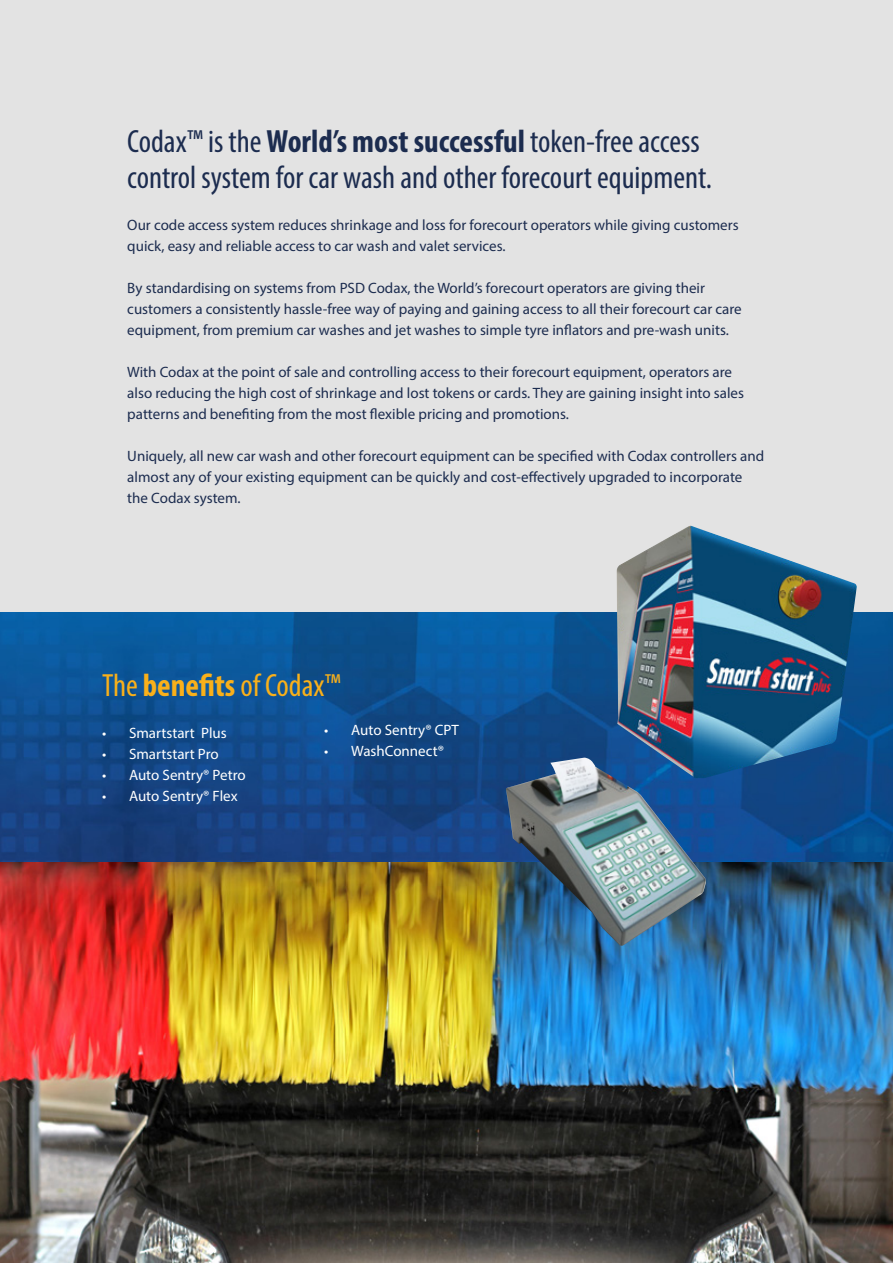
<style>
.page{position:relative;width:893px;height:1263px;background:#e3e3e3}
.page>*{position:absolute;margin:0;border:0;box-sizing:border-box;transform-origin:0 0}
.t1{font:condensed 32.25px/36px "Myriad Pro";color:#1c2c4f}
.t2{font:condensed 32.25px "Myriad Pro";color:#f9b01a}
.t3{font:15px/21px "Myriad Pro";color:#1c2c4f}
.t4{font:15px "Myriad Pro";color:#fff}
.s1{font-weight:700}
</style>
<div class="page">
<img style="left:0;top:861px;width:893px;height:402px">
<img style="left:0;top:612px;width:893px;height:249px">
<img style="left:617px;top:526px;width:240px;height:253px">
<img style="left:506px;top:758px;width:200px;height:188px">
<h1 class="t1" style="left:127px;top:123px;width:586px">Codax™ is the <span class="s1">World’s most successful</span> token-free access control system for car wash and other forecourt equipment.</h1>
<p class="t3" style="left:127px;top:214px;width:613px">Our code access system reduces shrinkage and loss for forecourt operators while giving customers quick, easy and reliable access to car wash and valet services.</p>
<p class="t3" style="left:127px;top:277px;width:616px">By standardising on systems from PSD Codax, the World’s forecourt operators are giving their customers a consistently hassle-free way of paying and gaining access to all their forecourt car care equipment, from premium car washes and jet washes to simple tyre inflators and pre-wash units.</p>
<p class="t3" style="left:127px;top:361px;width:618px">With Codax at the point of sale and controlling access to their forecourt equipment, operators are also reducing the high cost of shrinkage and lost tokens or cards. They are gaining insight into sales patterns and benefiting from the most flexible pricing and promotions.</p>
<p class="t3" style="left:127px;top:445px;width:638px">Uniquely, all new car wash and other forecourt equipment can be specified with Codax controllers and almost any of your existing equipment can be quickly and cost-effectively upgraded to incorporate the Codax system.</p>
<h1 class="t2" style="left:102px;top:666px;width:240px">The <span class="s1">benefits</span> of Codax™</h1>
<p class="t4" style="left:102px;top:724px;width:126px">• Smartstart Plus</p>
<p class="t4" style="left:102px;top:745px;width:118px">• Smartstart Pro</p>
<p class="t4" style="left:102px;top:766px;width:145px">• Auto Sentry® Petro</p>
<p class="t4" style="left:102px;top:787px;width:137px">• Auto Sentry® Flex</p>
<p class="t4" style="left:324px;top:721px;width:136px">• Auto Sentry® CPT</p>
<p class="t4" style="left:324px;top:742px;width:121px">• WashConnect®</p>
</div>
